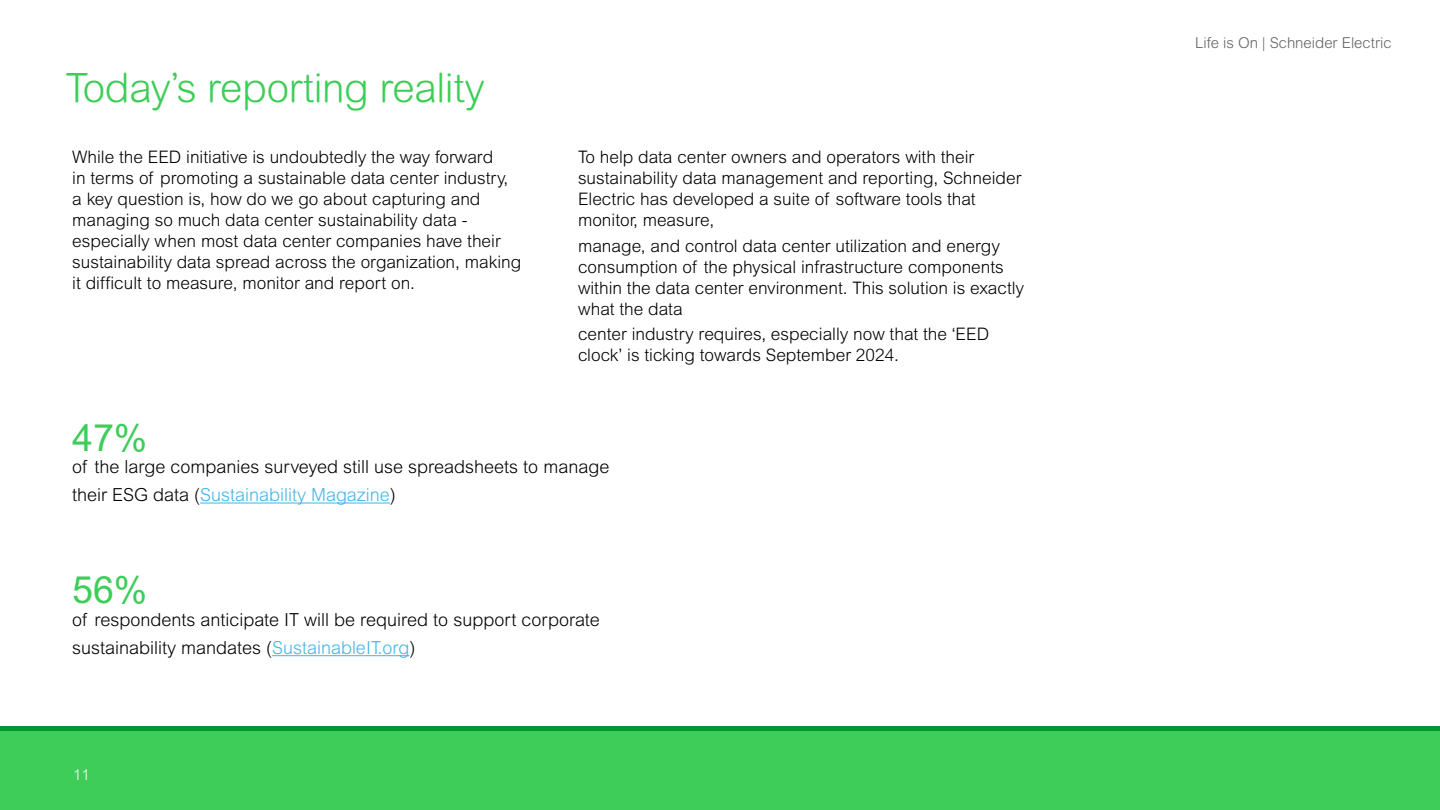
<style>
.page{position:relative;width:1440px;height:810px;background:#fff}
.page>*{position:absolute;margin:0;border:0;box-sizing:border-box;transform-origin:0 0}
.t1{font:300 40.5px "Arial Rounded MT Pro";letter-spacing:-.01em;color:#3dcd58}
.t2{font:37.5px "Arial MT Std";color:#3dcd58}
.t3{font:300 18px/28px "Arial MT Std";color:#000}
.t4{font:300 17.25px/21px "Arial MT Std";color:#000}
.t5{font:300 15px "Arial Rounded MT Pro";color:#646363}
.t6{font:300 15px "Arial MT Std";color:#fff}
.s1{color:#42b4e6}
</style>
<div class="page">
<hr style="left:200px;top:503px;width:190px;height:1px;background:#42b4e6">
<hr style="left:272px;top:655px;width:138px;height:1px;background:#42b4e6">
<div style="left:0;top:729px;width:1440px;height:81px;background:#3dcd58"></div>
<hr style="left:0;top:726px;width:1440px;height:4px;background:#009530">
<h1 class="t1" style="left:66px;top:65px;width:420px">Today’s reporting reality</h1>
<p class="t4" style="left:72px;top:147px;width:451px">While the EED initiative is undoubtedly the way forward<br>in terms of promoting a sustainable data center industry, a key question is, how do we go about capturing and managing so much data center sustainability data - especially when most data center companies have their sustainability data spread across the organization, making it difficult to measure, monitor and report on.</p>
<p class="t4" style="left:578px;top:147px;width:445px">To help data center owners and operators with their sustainability data management and reporting, Schneider Electric has developed a suite of software tools that monitor, measure,</p>
<p class="t4" style="left:578px;top:235px;width:448px">manage, and control data center utilization and energy consumption of the physical infrastructure components within the data center environment. This solution is exactly what the data</p>
<p class="t4" style="left:578px;top:323px;width:413px">center industry requires, especially now that the ‘EED clock’ is ticking towards September 2024.</p>
<h2 class="t2" style="left:72px;top:416px;width:77px">47%</h2>
<p class="t3" style="left:72px;top:453px;width:539px">of the large companies surveyed still use spreadsheets to manage their ESG data (<span class="s1">Sustainability Magazine</span>)</p>
<h2 class="t2" style="left:72px;top:569px;width:77px">56%</h2>
<p class="t3" style="left:72px;top:606px;width:529px">of respondents anticipate IT will be required to support corporate sustainability mandates (<span class="s1">SustainableIT.org</span>)</p>
<p class="t6" style="left:73px;top:767px;width:18px">11</p>
<p class="t5" style="left:1195px;top:34px;width:198px">Life is On | Schneider Electric</p>
</div>
